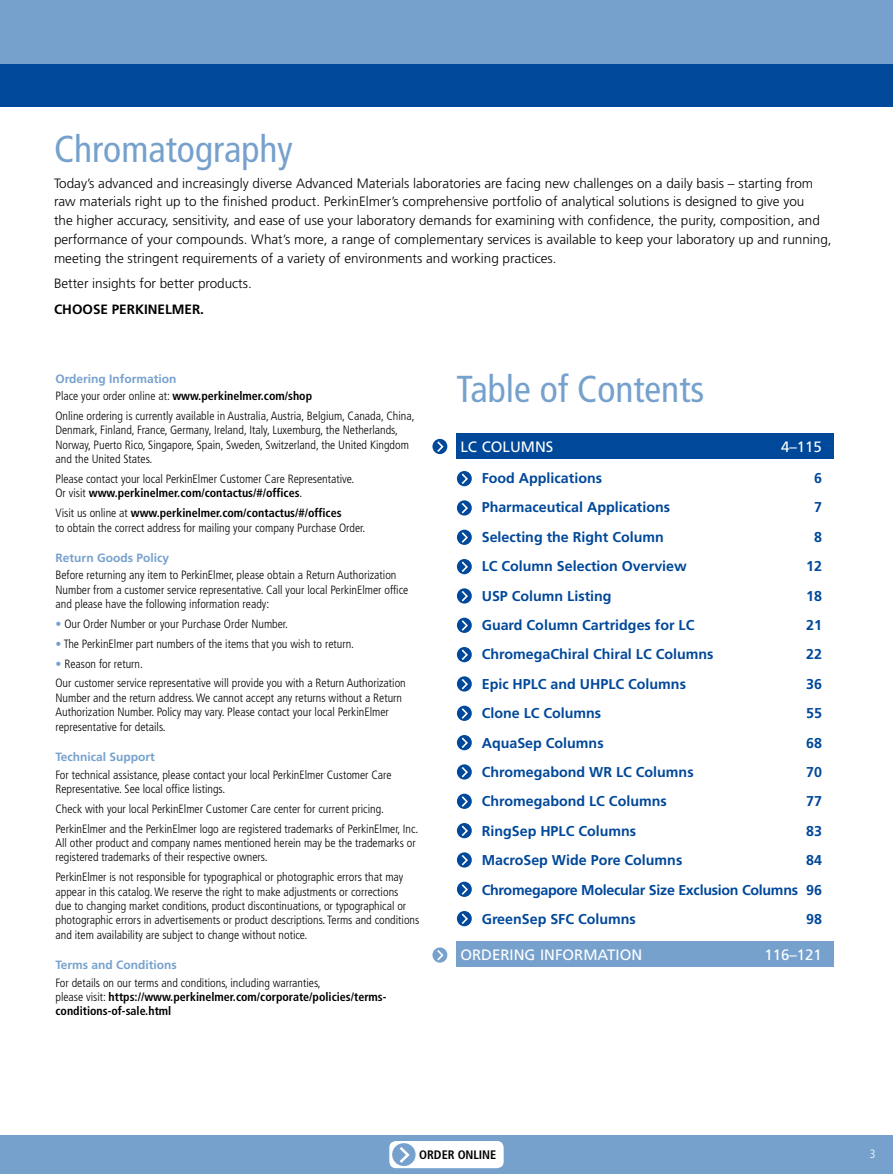
<style>
.page{position:relative;width:893px;height:1174px;background:#fff}
.page>*{position:absolute;margin:0;border:0;box-sizing:border-box;transform-origin:0 0}
.t1{font:condensed 37.5px "Frutiger LT Std";color:#76a1cd}
.t2{font:15px "Frutiger";color:#fff}
.t3{font:700 14.25px/29.4px "Frutiger";color:#00489a;text-align:justify}
.t4{font:300 13.5px/18.8px "Frutiger LT";color:#000}
.t5{font:700 13.5px "Frutiger LT";color:#000}
.t6{font:700 condensed 12.3px "Frutiger LT Std";letter-spacing:-.005em;color:#000}
.t7{font:300 condensed 12px/14.4px "Frutiger LT Std";color:#000}
.t8{font:700 condensed 12px/14.4px "Frutiger LT Std";color:#000}
.t9{font:700 12px "Frutiger LT";color:#76a1cd}
.t10{font:300 condensed 12px "Frutiger LT Std";color:#fff}
.s1{font-weight:700}
.s2{color:#76a1cd}
.s3{font-weight:300}
</style>
<div class="page">
<div style="left:0;top:1135px;width:893px;height:39px;background:#76a1cd"></div>
<div style="left:0;top:64px;width:893px;height:42px;background:#00489a"></div>
<div style="left:0;top:0;width:893px;height:64px;background:#76a1cd"></div>
<svg style="left:389px;top:1141px;width:115px;height:27px"></svg>
<div style="left:419px;top:1149px;width:81px;height:11px;background:#fff"></div>
<div style="left:456px;top:434px;width:377px;height:25px;background:#00489a"></div>
<svg style="left:432px;top:439px;width:15px;height:15px"></svg>
<div style="left:456px;top:941px;width:377px;height:25px;background:#76a1cd"></div>
<svg style="left:432px;top:947px;width:15px;height:15px"></svg>
<svg style="left:457px;top:735px;width:15px;height:15px"></svg>
<svg style="left:457px;top:793px;width:15px;height:16px"></svg>
<svg style="left:457px;top:764px;width:15px;height:15px"></svg>
<svg style="left:457px;top:647px;width:15px;height:15px"></svg>
<svg style="left:457px;top:881px;width:15px;height:16px"></svg>
<svg style="left:457px;top:705px;width:15px;height:16px"></svg>
<svg style="left:457px;top:676px;width:15px;height:15px"></svg>
<svg style="left:457px;top:471px;width:15px;height:15px"></svg>
<svg style="left:457px;top:911px;width:15px;height:15px"></svg>
<svg style="left:457px;top:617px;width:15px;height:16px"></svg>
<svg style="left:457px;top:559px;width:15px;height:15px"></svg>
<svg style="left:457px;top:852px;width:15px;height:15px"></svg>
<svg style="left:457px;top:500px;width:15px;height:15px"></svg>
<svg style="left:457px;top:823px;width:15px;height:15px"></svg>
<svg style="left:457px;top:529px;width:15px;height:16px"></svg>
<svg style="left:457px;top:588px;width:15px;height:15px"></svg>
<h1 class="t1" style="left:54px;top:127px;width:240px">Chromatography</h1>
<p class="t4" style="left:54px;top:174px;width:779px">Today’s advanced and increasingly diverse Advanced Materials laboratories are facing new challenges on a daily basis – starting from raw materials right up to the finished product. PerkinElmer’s comprehensive portfolio of analytical solutions is designed to give you<br>the higher accuracy, sensitivity, and ease of use your laboratory demands for examining with confidence, the purity, composition, and performance of your compounds. What’s more, a range of complementary services is available to keep your laboratory up and running, meeting the stringent requirements of a variety of environments and working practices.</p>
<p class="t4" style="left:54px;top:274px;width:199px">Better insights for better products.</p>
<p class="t5" style="left:54px;top:301px;width:152px">CHOOSE PERKINELMER.</p>
<p class="t9" style="left:56px;top:371px;width:123px">Ordering Information</p>
<p class="t7" style="left:56px;top:386px;width:361px;line-height:19.8px">Place your order online at: <span class="s1">www.perkinelmer.com/shop<br></span>Online ordering is currently available in Australia, Austria, Belgium, Canada, China,</p>
<p class="t7" style="left:56px;top:423px;width:355px">Denmark, Finland, France, Germany, Ireland, Italy, Luxemburg, the Netherlands,<br>Norway, Puerto Rico, Singapore, Spain, Sweden, Switzerland, the United Kingdom and the United States.</p>
<p class="t7" style="left:56px;top:472px;width:300px">Please contact your local PerkinElmer Customer Care Representative.<br>Or visit <span class="s1">www.perkinelmer.com/contactus/#/offices</span>.</p>
<p class="t7" style="left:56px;top:506px;width:311px">Visit us online at <span class="s1">www.perkinelmer.com/contactus/#/offices<br></span>to obtain the correct address for mailing your company Purchase Order.</p>
<p class="t9" style="left:56px;top:551px;width:115px">Return Goods Policy</p>
<p class="t7" style="left:56px;top:568px;width:354px">Before returning any item to PerkinElmer, please obtain a Return Authorization<br>Number from a customer service representative. Call your local PerkinElmer office and please have the following information ready:</p>
<p class="t7" style="left:56px;top:617px;width:234px"><span class="s2">•</span> Our Order Number or your Purchase Order Number.</p>
<p class="t7" style="left:56px;top:636px;width:300px"><span class="s2">•</span> The PerkinElmer part numbers of the items that you wish to return.</p>
<p class="t7" style="left:56px;top:654px;width:352px;line-height:19.8px"><span class="s2">•</span> Reason for return.<br>Our customer service representative will provide you with a Return Authorization</p>
<p class="t7" style="left:56px;top:690px;width:348px">Number and the return address. We cannot accept any returns without a Return<br>Authorization Number. Policy may vary. Please contact your local PerkinElmer representative for details.</p>
<p class="t9" style="left:56px;top:750px;width:101px">Technical Support</p>
<p class="t7" style="left:56px;top:767px;width:338px">For technical assistance, please contact your local PerkinElmer Customer Care<br>Representative. See local office listings.</p>
<p class="t7" style="left:56px;top:799px;width:364px;line-height:19.8px">Check with your local PerkinElmer Customer Care center for current pricing.<br>PerkinElmer and the PerkinElmer logo are registered trademarks of PerkinElmer, Inc.</p>
<p class="t7" style="left:56px;top:835px;width:362px">All other product and company names mentioned herein may be the trademarks or registered trademarks of their respective owners.</p>
<p class="t7" style="left:56px;top:870px;width:365px">PerkinElmer is not responsible for typographical or photographic errors that may appear in this catalog. We reserve the right to make adjustments or corrections<br>due to changing market conditions, product discontinuations, or typographical or photographic errors in advertisements or product descriptions. Terms and conditions and item availability are subject to change without notice.</p>
<p class="t9" style="left:56px;top:958px;width:123px">Terms and Conditions</p>
<p class="t8" style="left:56px;top:975px;width:333px"><span class="s3">For details on our terms and conditions, including warranties,<br>please visit:</span> https://www.perkinelmer.com/corporate/policies/terms&shy;conditions-of-sale.html</p>
<h1 class="t1" style="left:456px;top:367px;width:249px">Table of Contents</h1>
<p class="t2" style="left:460px;top:438px;width:94px">LC COLUMNS</p>
<p class="t2" style="left:781px;top:438px;width:42px">4–115</p>
<p class="t3" style="left:482px;top:463px;width:122px">Food Applications</p>
<p class="t3" style="left:814px;top:463px;width:9px">6</p>
<p class="t3" style="left:482px;top:492px;width:190px">Pharmaceutical Applications</p>
<p class="t3" style="left:814px;top:492px;width:9px">7</p>
<p class="t3" style="left:482px;top:522px;width:184px">Selecting the Right Column</p>
<p class="t3" style="left:814px;top:522px;width:9px">8</p>
<p class="t3" style="left:482px;top:551px;width:207px">LC Column Selection Overview</p>
<p class="t3" style="left:806px;top:551px;width:17px">12</p>
<p class="t3" style="left:482px;top:581px;width:131px">USP Column Listing</p>
<p class="t3" style="left:806px;top:581px;width:17px">18</p>
<p class="t3" style="left:482px;top:610px;width:214px">Guard Column Cartridges for LC</p>
<p class="t3" style="left:806px;top:610px;width:17px">21</p>
<p class="t3" style="left:482px;top:639px;width:233px">ChromegaChiral Chiral LC Columns</p>
<p class="t3" style="left:806px;top:639px;width:17px">22</p>
<p class="t3" style="left:482px;top:669px;width:206px">Epic HPLC and UHPLC Columns</p>
<p class="t3" style="left:806px;top:669px;width:17px">36</p>
<p class="t3" style="left:482px;top:698px;width:121px">Clone LC Columns</p>
<p class="t3" style="left:806px;top:698px;width:17px">55</p>
<p class="t3" style="left:482px;top:727px;width:123px">AquaSep Columns</p>
<p class="t3" style="left:806px;top:727px;width:17px">68</p>
<p class="t3" style="left:482px;top:757px;width:213px">Chromegabond WR LC Columns</p>
<p class="t3" style="left:806px;top:757px;width:17px">70</p>
<p class="t3" style="left:482px;top:786px;width:186px">Chromegabond LC Columns</p>
<p class="t3" style="left:806px;top:786px;width:17px">77</p>
<p class="t3" style="left:482px;top:816px;width:156px">RingSep HPLC Columns</p>
<p class="t3" style="left:806px;top:816px;width:17px">83</p>
<p class="t3" style="left:482px;top:845px;width:202px">MacroSep Wide Pore Columns</p>
<p class="t3" style="left:482px;top:845px;width:342px;text-indent:324px">84<br>Chromegapore Molecular Size Exclusion Columns 96<br>GreenSep SFC Columns</p>
<p class="t3" style="left:806px;top:904px;width:17px">98</p>
<p class="t2" style="left:460px;top:945px;width:183px">ORDERING INFORMATION</p>
<p class="t2" style="left:764px;top:945px;width:59px">116–121</p>
<p class="t6" style="left:419px;top:1147px;width:79px">ORDER ONLINE</p>
<p class="t10" style="left:870px;top:1146px;width:7px">3</p>
</div>
